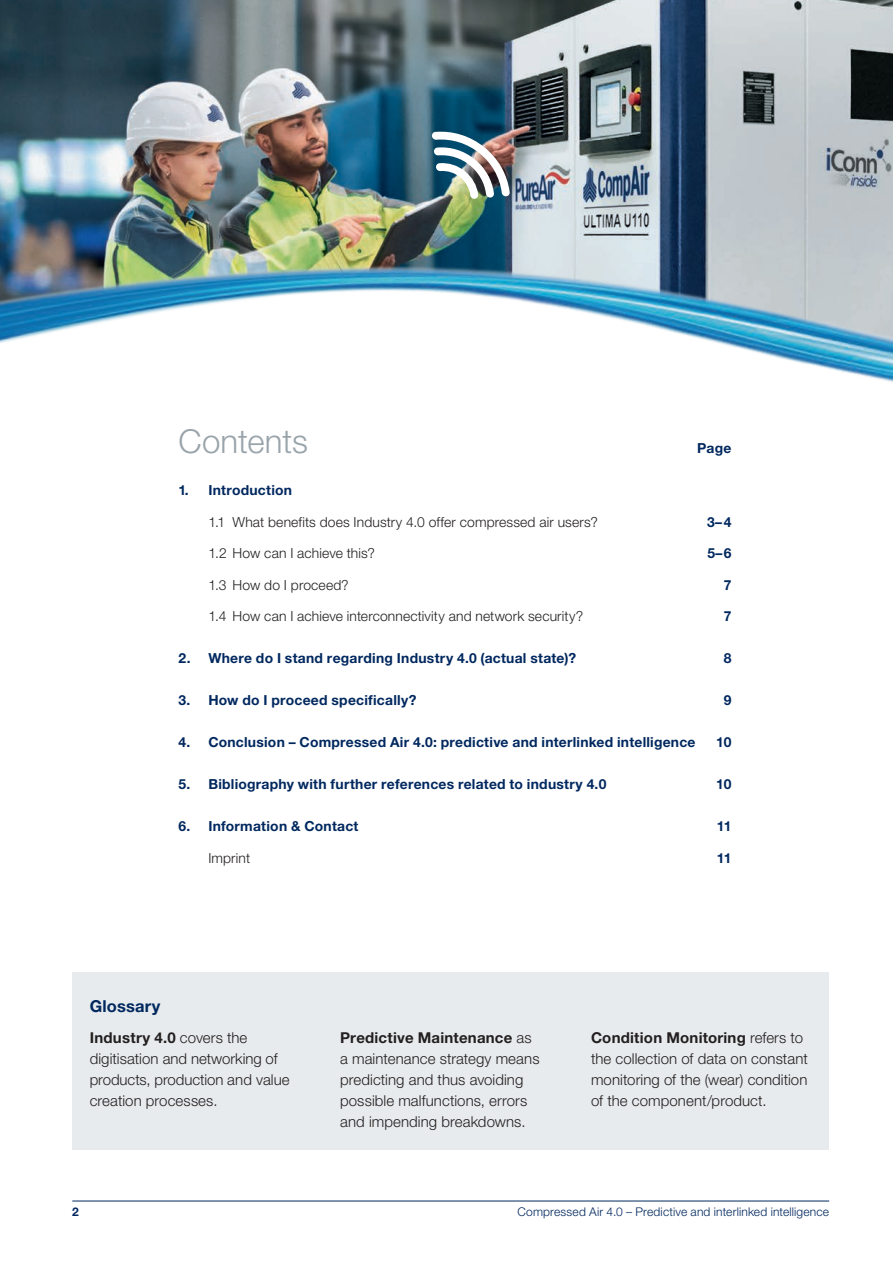
<style>
.page{position:relative;width:893px;height:1263px;background:#fff}
.page>*{position:absolute;margin:0;border:0;box-sizing:border-box;transform-origin:0 0}
.t1{font:300 33px "Helvetica Neue LT Std";letter-spacing:-.005em;color:#99a4ab}
.t2{font:700 16.5px "Helvetica Neue LT Std";letter-spacing:.015em;color:#00285f}
.t3{font:300 15px/21px "Helvetica Neue LT Std";letter-spacing:.005em;color:#231f20}
.t4{font:700 13.8px "Helvetica Neue LT Std";letter-spacing:.02em;color:#00285f}
.t5{font:300 13.8px "Helvetica Neue LT Std";letter-spacing:.01em;color:#231f20}
.t6{font:300 12px "Helvetica Neue LT Std";letter-spacing:.015em;color:#00285f}
.t7{font:700 12px "Helvetica Neue LT Std";color:#00285f}
.s1{font-weight:700}
</style>
<div class="page">
<img style="left:0;top:0;width:893px;height:196px">
<img style="left:432px;top:130px;width:78px;height:66px">
<img style="left:0;top:196px;width:893px;height:186px">
<hr style="left:72px;top:1200px;width:757px;height:1px;background:#00285f">
<div style="left:72px;top:972px;width:757px;height:177px;background:#e8ebed"></div>
<h1 class="t1" style="left:179px;top:421px;width:131px">Contents</h1>
<p class="t4" style="left:697px;top:439px;width:36px">Page</p>
<p class="t4" style="left:179px;top:482px;width:115px">1. Introduction</p>
<p class="t5" style="left:208px;top:513px;width:391px">1.1 What benefits does Industry 4.0 offer compressed air users?</p>
<p class="t4" style="left:707px;top:513px;width:26px">3–4</p>
<p class="t5" style="left:208px;top:545px;width:168px">1.2 How can I achieve this?</p>
<p class="t4" style="left:707px;top:545px;width:25px">5–6</p>
<p class="t5" style="left:208px;top:576px;width:142px">1.3 How do I proceed?</p>
<p class="t4" style="left:724px;top:576px;width:9px">7</p>
<p class="t5" style="left:208px;top:608px;width:376px">1.4 How can I achieve interconnectivity and network security?</p>
<p class="t4" style="left:724px;top:608px;width:9px">7</p>
<p class="t4" style="left:179px;top:650px;width:399px">2. Where do I stand regarding Industry 4.0 (actual state)?</p>
<p class="t4" style="left:724px;top:650px;width:9px">8</p>
<p class="t4" style="left:179px;top:692px;width:239px">3. How do I proceed specifically?</p>
<p class="t4" style="left:724px;top:692px;width:9px">9</p>
<p class="t4" style="left:179px;top:734px;width:518px">4. Conclusion – Compressed Air 4.0: predictive and interlinked intelligence</p>
<p class="t4" style="left:716px;top:734px;width:17px">10</p>
<p class="t4" style="left:179px;top:776px;width:429px">5. Bibliography with further references related to industry 4.0</p>
<p class="t4" style="left:716px;top:776px;width:17px">10</p>
<p class="t4" style="left:179px;top:818px;width:181px">6. Information &amp; Contact</p>
<p class="t4" style="left:717px;top:818px;width:16px">11</p>
<p class="t5" style="left:208px;top:849px;width:43px">Imprint</p>
<p class="t4" style="left:717px;top:849px;width:16px">11</p>
<p class="t2" style="left:90px;top:996px;width:72px">Glossary</p>
<p class="t3" style="left:90px;top:1026px;width:201px"><span class="s1">Industry 4.0</span> covers the digitisation and networking of products, production and value creation processes.</p>
<p class="t3" style="left:591px;top:1026px;width:218px"><span class="s1">Condition Monitoring</span> refers to the collection of data on constant monitoring of the (wear) condition of the component/product.</p>
<p class="t3" style="left:340px;top:1026px;width:201px"><span class="s1">Predictive Maintenance</span> as a maintenance strategy means predicting and thus avoiding possible malfunctions, errors and impending breakdowns.</p>
<p class="t7" style="left:72px;top:1204px;width:8px">2</p>
<p class="t6" style="left:518px;top:1205px;width:313px">Compressed Air 4.0 – Predictive and interlinked intelligence</p>
</div>
